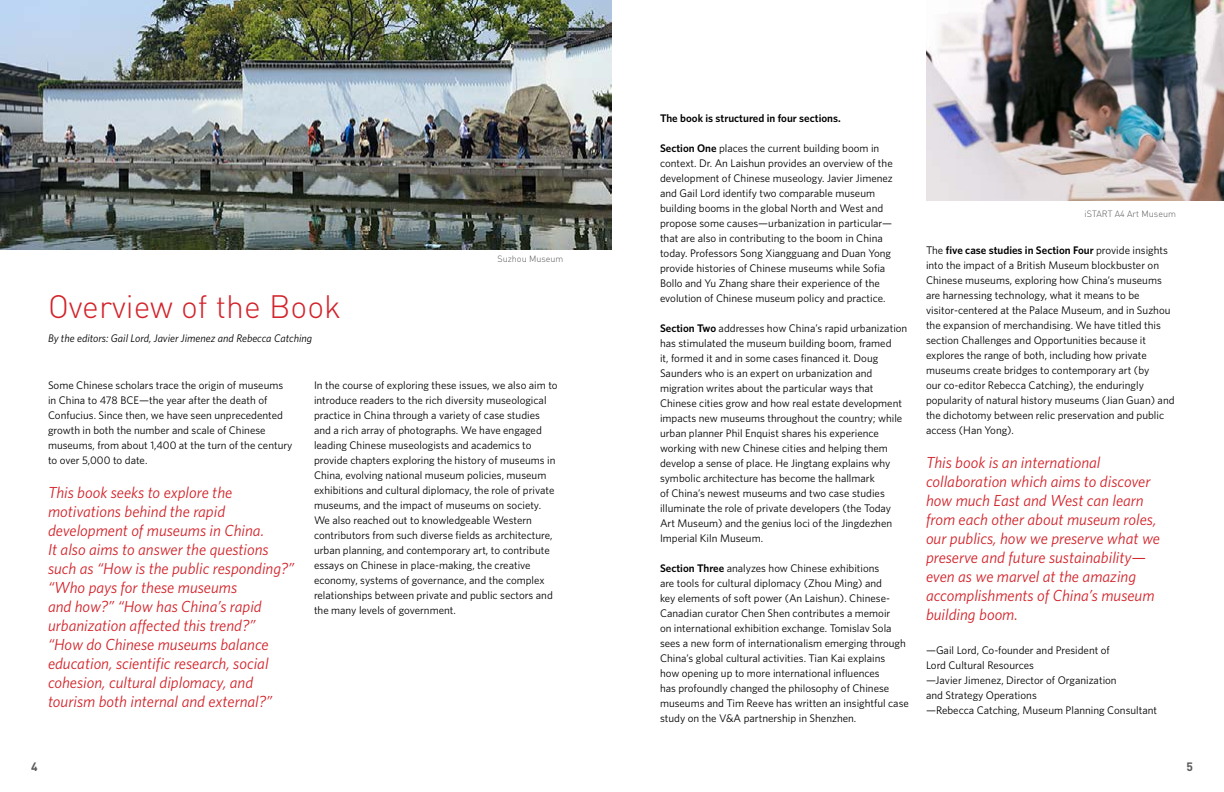
<style>
.page{position:relative;width:1224px;height:792px;background:#fff}
.page>*{position:absolute;margin:0;border:0;box-sizing:border-box;transform-origin:0 0}
.t1{font:300 32px "DIN Pro";color:#d2232a}
.t2{font:italic 16px/19px "Whitney HTF";color:#d2232a}
.t3{font:700 12px "DIN Pro";color:#58595b}
.t4{font:11px/15px "Whitney HTF";color:#000}
.t5{font:italic 11px "Whitney HTF";color:#000}
.t6{font:600 11px "Whitney HTF";color:#000}
.t7{font:300 9px "DIN Pro";color:#58595b}
.s1{font-weight:600}
</style>
<div class="page">
<img style="left:926px;top:0;width:298px;height:200px">
<img style="left:0;top:0;width:612px;height:249px">
<h1 class="t1" style="left:48px;top:285px;width:295px">Overview of the Book</h1>
<p class="t5" style="left:48px;top:331px;width:266px">By the editors: Gail Lord, Javier Jimenez and Rebecca Catching</p>
<p class="t7" style="left:498px;top:253px;width:67px">Suzhou Museum</p>
<p class="t4" style="left:48px;top:378px;width:246px">Some Chinese scholars trace the origin of museums in China to 478 BCE—the year after the death of Confucius. Since then, we have seen unprecedented growth in both the number and scale of Chinese museums, from about 1,400 at the turn of the century to over 5,000 to date.</p>
<p class="t2" style="left:48px;top:483px;width:248px">This book seeks to explore the motivations behind the rapid development of museums in China.<br>It also aims to answer the questions such as “How is the public responding?” “Who pays for these museums<br>and how?” “How has China’s rapid urbanization affected this trend?” “How do Chinese museums balance education, scientific research, social cohesion, cultural diplomacy, and tourism both internal and external?”</p>
<p class="t4" style="left:314px;top:378px;width:245px">In the course of exploring these issues, we also aim to introduce readers to the rich diversity museological practice in China through a variety of case studies and a rich array of photographs. We have engaged leading Chinese museologists and academics to provide chapters exploring the history of museums in China, evolving national museum policies, museum exhibitions and cultural diplomacy, the role of private museums, and the impact of museums on society.<br>We also reached out to knowledgeable Western contributors from such diverse fields as architecture, urban planning, and contemporary art, to contribute essays on Chinese in place-making, the creative economy, systems of governance, and the complex relationships between private and public sectors and the many levels of government.</p>
<p class="t6" style="left:660px;top:111px;width:182px">The book is structured in four sections.</p>
<p class="t4" style="left:660px;top:140px;width:234px"><span class="s1">Section One</span> places the current building boom in context. Dr. An Laishun provides an overview of the development of Chinese museology. Javier Jimenez and Gail Lord identify two comparable museum building booms in the global North and West and propose some causes—urbanization in particular— that are also in contributing to the boom in China today. Professors Song Xiangguang and Duan Yong provide histories of Chinese museums while Sofia Bollo and Yu Zhang share their experience of the evolution of Chinese museum policy and practice.</p>
<p class="t4" style="left:660px;top:320px;width:249px"><span class="s1">Section Two</span> addresses how China’s rapid urbanization has stimulated the museum building boom, framed<br>it, formed it and in some cases financed it. Doug Saunders who is an expert on urbanization and migration writes about the particular ways that Chinese cities grow and how real estate development impacts new museums throughout the country; while urban planner Phil Enquist shares his experience working with new Chinese cities and helping them develop a sense of place. He Jingtang explains why symbolic architecture has become the hallmark<br>of China’s newest museums and two case studies illuminate the role of private developers (the Today Art Museum) and the genius loci of the Jingdezhen Imperial Kiln Museum.</p>
<p class="t4" style="left:660px;top:560px;width:250px"><span class="s1">Section Three</span> analyzes how Chinese exhibitions<br>are tools for cultural diplomacy (Zhou Ming) and<br>key elements of soft power (An Laishun). Chinese-Canadian curator Chen Shen contributes a memoir<br>on international exhibition exchange. Tomislav Sola sees a new form of internationalism emerging through China’s global cultural activities. Tian Kai explains<br>how opening up to more international influences<br>has profoundly changed the philosophy of Chinese museums and Tim Reeve has written an insightful case study on the V&amp;A partnership in Shenzhen.</p>
<p class="t7" style="left:1085px;top:208px;width:93px">iSTART A4 Art Museum</p>
<p class="t4" style="left:926px;top:242px;width:250px">The <span class="s1">five case studies in Section Four</span> provide insights into the impact of a British Museum blockbuster on Chinese museums, exploring how China’s museums are harnessing technology, what it means to be visitor-centered at the Palace Museum, and in Suzhou the expansion of merchandising. We have titled this section Challenges and Opportunities because it explores the range of both, including how private museums create bridges to contemporary art (by<br>our co-editor Rebecca Catching), the enduringly popularity of natural history museums (Jian Guan) and the dichotomy between relic preservation and public access (Han Yong).</p>
<p class="t2" style="left:926px;top:453px;width:236px">This book is an international collaboration which aims to discover how much East and West can learn from each other about museum roles, our publics, how we preserve what we preserve and future sustainability— even as we marvel at the amazing accomplishments of China’s museum building boom.</p>
<p class="t4" style="left:926px;top:642px;width:233px">—Gail Lord, Co-founder and President of<br>Lord Cultural Resources<br>—Javier Jimenez, Director of Organization<br>and Strategy Operations<br>—Rebecca Catching, Museum Planning Consultant</p>
<p class="t3" style="left:31px;top:759px;width:8px">4</p>
<p class="t3" style="left:1186px;top:759px;width:8px">5</p>
</div>
